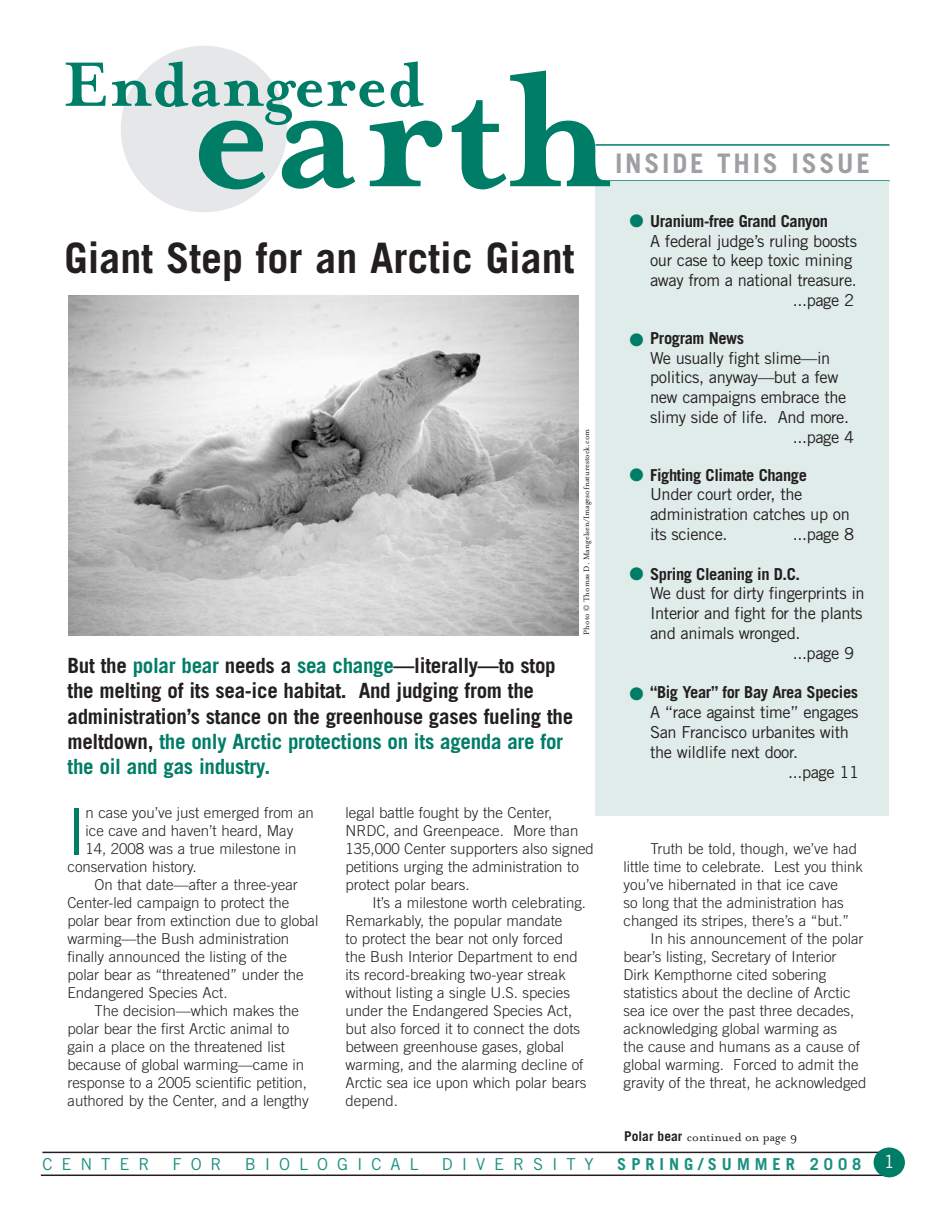
<style>
.page{position:relative;width:945px;height:1215px;background:#fff}
.page>*{position:absolute;margin:0;border:0;box-sizing:border-box;transform-origin:0 0}
.t1{font:700 187.5px "Mrs Eaves";color:#007d67}
.t2{font:700 72px "Mrs Eaves";color:#007d67}
.t3{font:300 64.8px "Trade Gothic";color:#007d67}
.t4{font:700 42px "Trade Gothic";color:#231f20}
.t5{font:700 27px "Trade Gothic";letter-spacing:.1em;color:#9d9fa2}
.t6{font:700 21px/25.2px "Trade Gothic";letter-spacing:-.015em;color:#231f20}
.t7{font:16.5px/19.8px "Trade Gothic";letter-spacing:-.025em;color:#231f20}
.t8{font:700 16.5px "Trade Gothic";letter-spacing:-.025em;color:#231f20}
.t9{font:16.5px "Trade Gothic";color:#1a907f}
.t10{font:700 16.5px "Trade Gothic";letter-spacing:.3em;color:#1a907f}
.t11{font:300 15px/18px "Trade Gothic";color:#231f20}
.t12{font:13.5px "Mrs Eaves Roman";color:#231f20}
.t13{font:9px "Mrs Eaves Roman";color:#231f20}
.s1{color:#007d67}
.s2{font-weight:700}
.s3{font-family:"Trade Gothic";font-weight:700}
.s4{font-weight:400;font-size:18px;color:#fff}
</style>
<div class="page">
<hr style="left:596px;top:144px;width:294px;height:2px;background:#007d67">
<hr style="left:596px;top:180px;width:294px;height:2px;background:#007d67">
<div style="left:596px;top:182px;width:293px;height:634px;background:#e0ece9"></div>
<img style="left:68px;top:296px;width:510px;height:339px">
<hr style="left:42px;top:1152px;width:839px;height:1px;background:#231f20">
<hr style="left:41px;top:1175px;width:849px;height:1px;background:#231f20">
<div style="left:874px;top:1147px;width:31px;height:30px;background:#007d67;border-radius:50%"></div>
<div style="left:121px;top:46px;width:166px;height:166px;background:#e6e7e9;border-radius:50%"></div>
<h2 class="t2" style="left:63px;top:43px;width:363px">Endangered</h2>
<h1 class="t1" style="left:190px;top:23px;width:423px">earth</h1>
<h3 class="t5" style="left:615px;top:146px;width:205px">Inside this Issue</h3>
<h3 class="t4" style="left:64px;top:232px;width:512px">Giant Step for an Arctic Giant</h3>
<p class="t6" style="left:68px;top:653px;width:507px">But the <span class="s1">polar bear</span> needs a <span class="s1">sea change</span>—literally—to stop the melting of its sea-ice habitat. And judging from the administration’s stance on the greenhouse gases fueling the meltdown, <span class="s1">the only Arctic protections on its agenda are for the oil and gas industry.</span></p>
<p class="t13" style="left:582px;top:635px;width:207px;rotate:-90deg">Photo © Thomas D. Mangelsen/Imagesofnaturestock.com</p>
<h3 class="t3" style="left:68px;top:793px;width:20px">I</h3>
<p class="t11" style="left:86px;top:804px;width:230px">n case you’ve just emerged from an</p>
<p class="t11" style="left:86px;top:822px;width:209px">ice cave and haven’t heard, May</p>
<p class="t11" style="left:86px;top:840px;width:212px">14, 2008 was a true milestone in</p>
<p class="t11" style="left:68px;top:858px;width:131px">conservation history.</p>
<p class="t11" style="left:95px;top:876px;width:205px">On that date—after a three-year</p>
<p class="t11" style="left:68px;top:894px;width:223px">Center-led campaign to protect the</p>
<p class="t11" style="left:68px;top:912px;width:252px">polar bear from extinction due to global</p>
<p class="t11" style="left:68px;top:930px;width:223px">warming—the Bush administration</p>
<p class="t11" style="left:68px;top:948px;width:221px">finally announced the listing of the</p>
<p class="t11" style="left:68px;top:966px;width:238px">polar bear as “threatened” under the</p>
<p class="t11" style="left:68px;top:984px;width:162px">Endangered Species Act.</p>
<p class="t11" style="left:95px;top:1002px;width:206px">The decision—which makes the</p>
<p class="t11" style="left:68px;top:1020px;width:223px">polar bear the first Arctic animal to</p>
<p class="t11" style="left:68px;top:1038px;width:219px">gain a place on the threatened list</p>
<p class="t11" style="left:68px;top:1056px;width:238px">because of global warming—came in</p>
<p class="t11" style="left:68px;top:1074px;width:241px">response to a 2005 scientific petition,</p>
<p class="t11" style="left:68px;top:1092px;width:243px">authored by the Center, and a lengthy</p>
<p class="t11" style="left:346px;top:804px;width:250px">legal battle fought by the Center, NRDC, and Greenpeace. More than 135,000 Center supporters also signed petitions urging the administration to protect polar bears.</p>
<p class="t11" style="left:346px;top:894px;width:242px;text-indent:27px">It’s a milestone worth celebrating.<br>Remarkably, the popular mandate<br>to protect the bear not only forced the Bush Interior Department to end its record-breaking two-year streak without listing a single U.S. species under the Endangered Species Act, but also forced it to connect the dots between greenhouse gases, global warming, and the alarming decline of Arctic sea ice upon which polar bears depend.</p>
<p class="t8" style="left:629px;top:211px;width:200px"><span class="s1">●</span> Uranium-free Grand Canyon</p>
<p class="t7" style="left:650px;top:231px;width:208px">A federal judge’s ruling boosts</p>
<p class="t7" style="left:650px;top:250px;width:204px">our case to keep toxic mining</p>
<p class="t7" style="left:650px;top:270px;width:208px">away from a national treasure.</p>
<p class="t7" style="left:793px;top:290px;width:63px">...page 2</p>
<p class="t8" style="left:629px;top:328px;width:116px"><span class="s1">●</span> Program News</p>
<p class="t7" style="left:645px;top:348px;width:187px">We usually fight slime—in</p>
<p class="t7" style="left:650px;top:367px;width:190px">politics, anyway—but a few</p>
<p class="t7" style="left:650px;top:387px;width:198px">new campaigns embrace the</p>
<p class="t7" style="left:650px;top:407px;width:201px">slimy side of life. And more.</p>
<p class="t7" style="left:793px;top:427px;width:63px">...page 4</p>
<p class="t7" style="left:650px;top:465px;width:201px;text-indent:-21px"><span class="s1">●</span> <span class="s2">Fighting Climate Change<br></span>Under court order, the administration catches up on its science.</p>
<p class="t7" style="left:793px;top:524px;width:63px">...page 8</p>
<p class="t8" style="left:629px;top:564px;width:172px"><span class="s1">●</span> Spring Cleaning in D.C.</p>
<p class="t7" style="left:625px;top:583px;width:242px">We dust for dirty fingerprints in</p>
<p class="t7" style="left:650px;top:603px;width:214px">Interior and fight for the plants</p>
<p class="t7" style="left:650px;top:623px;width:152px">and animals wronged.</p>
<p class="t7" style="left:793px;top:643px;width:63px">...page 9</p>
<p class="t8" style="left:629px;top:682px;width:230px"><span class="s1">●</span> “Big Year” for Bay Area Species</p>
<p class="t7" style="left:650px;top:702px;width:210px">A “race against time” engages</p>
<p class="t7" style="left:650px;top:722px;width:200px">San Francisco urbanites with</p>
<p class="t7" style="left:650px;top:742px;width:150px">the wildlife next door.</p>
<p class="t7" style="left:788px;top:762px;width:72px">...page 11</p>
<p class="t11" style="left:651px;top:840px;width:208px">Truth be told, though, we’ve had</p>
<p class="t11" style="left:624px;top:858px;width:241px">little time to celebrate. Lest you think</p>
<p class="t11" style="left:624px;top:876px;width:216px">you’ve hibernated in that ice cave</p>
<p class="t11" style="left:624px;top:894px;width:222px">so long that the administration has</p>
<p class="t11" style="left:624px;top:912px;width:227px">changed its stripes, there’s a “but.”</p>
<p class="t11" style="left:651px;top:930px;width:214px">In his announcement of the polar</p>
<p class="t11" style="left:624px;top:948px;width:215px">bear’s listing, Secretary of Interior</p>
<p class="t11" style="left:624px;top:966px;width:204px">Dirk Kempthorne cited sobering</p>
<p class="t11" style="left:624px;top:984px;width:229px">statistics about the decline of Arctic</p>
<p class="t11" style="left:624px;top:1002px;width:232px">sea ice over the past three decades,</p>
<p class="t11" style="left:624px;top:1020px;width:215px">acknowledging global warming as</p>
<p class="t11" style="left:624px;top:1038px;width:238px">the cause and humans as a cause of</p>
<p class="t11" style="left:624px;top:1056px;width:237px">global warming. Forced to admit the</p>
<p class="t11" style="left:624px;top:1074px;width:244px">gravity of the threat, he acknowledged</p>
<p class="t12" style="left:624px;top:1130px;width:174px"><span class="s3">Polar bear</span> continued on page 9</p>
<p class="t9" style="left:43px;top:1154px;width:37px">C enter</p>
<p class="t9" style="left:173px;top:1154px;width:17px">for</p>
<p class="t9" style="left:245px;top:1154px;width:33px">B io</p>
<p class="t9" style="left:299px;top:1154px;width:36px">l ogica</p>
<p class="t9" style="left:409px;top:1154px;width:11px">l</p>
<p class="t9" style="left:442px;top:1154px;width:70px">Di versit</p>
<p class="t9" style="left:585px;top:1154px;width:11px">y</p>
<p class="t10" style="left:617px;top:1154px;width:279px">SPRING/SUMMER 2008 <span class="s4">1</span></p>
</div>
